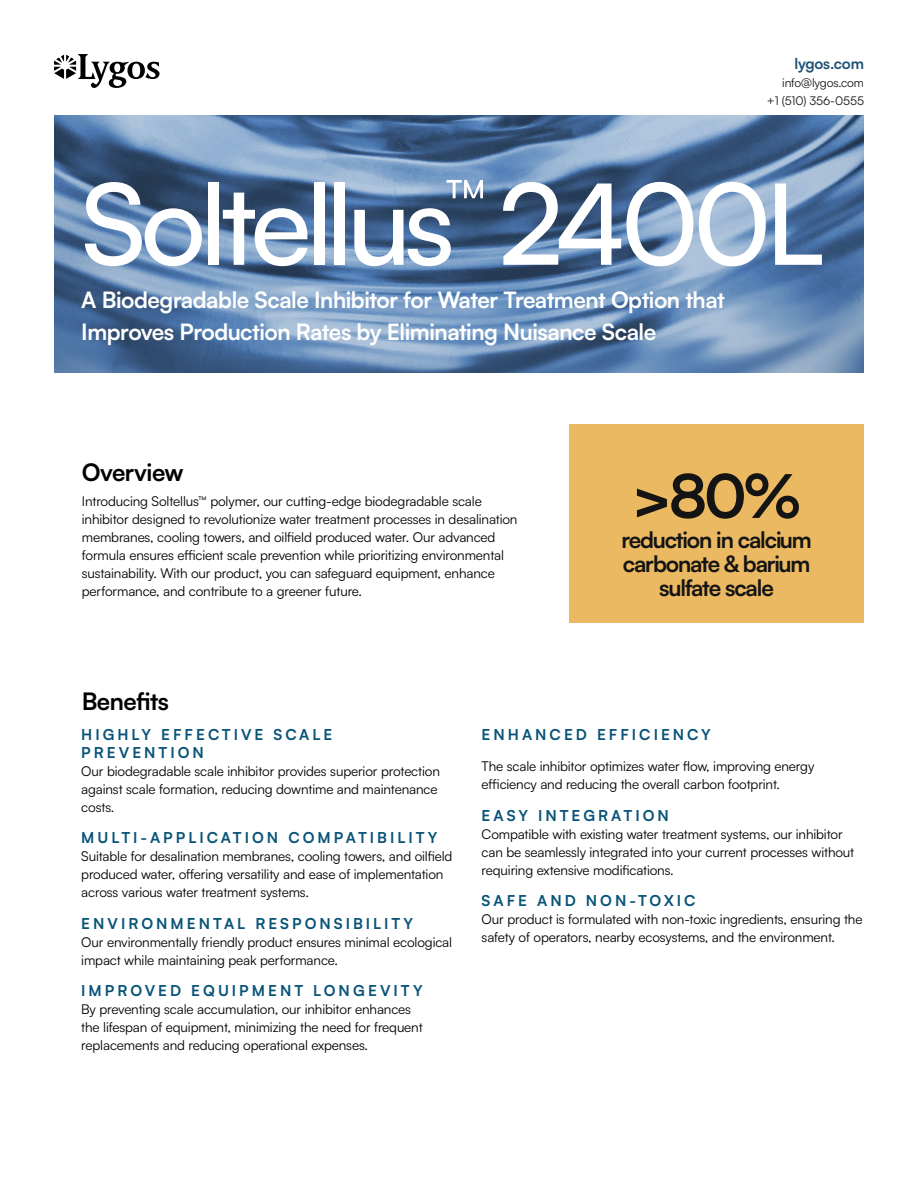
<style>
.page{position:relative;width:918px;height:1188px;background:#fff}
.page>*{position:absolute;margin:0;border:0;box-sizing:border-box;transform-origin:0 0}
.t1{font:500 112.5px "Satoshi";letter-spacing:-.05em;color:#fff}
.callout_h1{font:700 60px "Satoshi";color:#151414}
.t2{font:700 24px "Satoshi";letter-spacing:-.02em;color:#000}
.t3{font:700 22.5px/31.5px "Satoshi";letter-spacing:-.02em;color:#fff}
.callout_h1-2{font:700 22.5px/24px "Satoshi";letter-spacing:-.05em;color:#151414;text-align:center}
.t4{font:700 15px/18px "Satoshi";letter-spacing:.2em;color:#085378}
.t5{font:700 15px "Satoshi";letter-spacing:-.01em;color:#1e5275}
.Body{font:13.5px/18px "Satoshi";letter-spacing:-.01em;color:#000}
.t6{font:12px/18px "Satoshi";letter-spacing:-.01em;color:#161616;text-align:right}
</style>
<div class="page">
<svg style="left:54px;top:54px;width:106px;height:34px"></svg>
<img style="left:54px;top:115px;width:810px;height:258px">
<div style="left:569px;top:424px;width:295px;height:199px;background:#ebb961"></div>
<p class="t5" style="left:794px;top:53px;width:71px">lygos.com</p>
<p class="t6" style="left:767px;top:73px;width:99px">info@lygos.com<br>+1 (510) 356-0555</p>
<h1 class="t1" style="left:81px;top:146px;width:745px">Soltellus<sup>™</sup> 2400L</h1>
<h2 class="t3" style="left:81px;top:283px;width:645px">A Biodegradable Scale Inhibitor for Water Treatment Option that<br>Improves Production Rates by Eliminating Nuisance Scale</h2>
<h2 class="t2" style="left:82px;top:455px;width:103px">Overview</h2>
<p class="Body" style="left:82px;top:492px;width:437px">Introducing Soltellus™ polymer, our cutting-edge biodegradable scale inhibitor designed to revolutionize water treatment processes in desalination membranes, cooling towers, and oilfield produced water. Our advanced formula ensures efficient scale prevention while prioritizing environmental sustainability. With our product, you can safeguard equipment, enhance performance, and contribute to a greener future.</p>
<h2 class="t2" style="left:82px;top:684px;width:89px">Benefits</h2>
<p class="callout_h1" style="left:632px;top:453px;width:170px">&gt;80%</p>
<p class="callout_h1-2" style="left:621px;top:526px;width:192px">reduction in calcium carbonate &amp; barium sulfate scale</p>
<h3 class="t4" style="left:81px;top:725px;width:253px">HIGHLY EFFECTIVE SCALE<br>PREVENTION</h3>
<p class="Body" style="left:81px;top:761px;width:360px">Our biodegradable scale inhibitor provides superior protection against scale formation, reducing downtime and maintenance costs.</p>
<h3 class="t4" style="left:81px;top:828px;width:358px">MULTI-APPLICATION COMPATIBILITY</h3>
<p class="Body" style="left:81px;top:847px;width:373px">Suitable for desalination membranes, cooling towers, and oilfield produced water, offering versatility and ease of implementation across various water treatment systems.</p>
<h3 class="t4" style="left:81px;top:914px;width:333px">ENVIRONMENTAL RESPONSIBILITY</h3>
<p class="Body" style="left:81px;top:932px;width:372px">Our environmentally friendly product ensures minimal ecological impact while maintaining peak performance.</p>
<h3 class="t4" style="left:81px;top:981px;width:343px">IMPROVED EQUIPMENT LONGEVITY</h3>
<p class="Body" style="left:81px;top:1000px;width:343px">By preventing scale accumulation, our inhibitor enhances the lifespan of equipment, minimizing the need for frequent replacements and reducing operational expenses.</p>
<h3 class="t4" style="left:482px;top:725px;width:231px">ENHANCED EFFICIENCY</h3>
<h3 class="Body" style="left:482px;top:757px;width:334px">The scale inhibitor optimizes water flow, improving energy efficiency and reducing the overall carbon footprint.</h3>
<h3 class="t4" style="left:482px;top:806px;width:189px">EASY INTEGRATION</h3>
<p class="Body" style="left:482px;top:824px;width:374px">Compatible with existing water treatment systems, our inhibitor can be seamlessly integrated into your current processes without requiring extensive modifications.</p>
<h3 class="t4" style="left:482px;top:891px;width:216px">SAFE AND NON-TOXIC</h3>
<p class="Body" style="left:482px;top:910px;width:382px">Our product is formulated with non-toxic ingredients, ensuring the safety of operators, nearby ecosystems, and the environment.</p>
</div>
